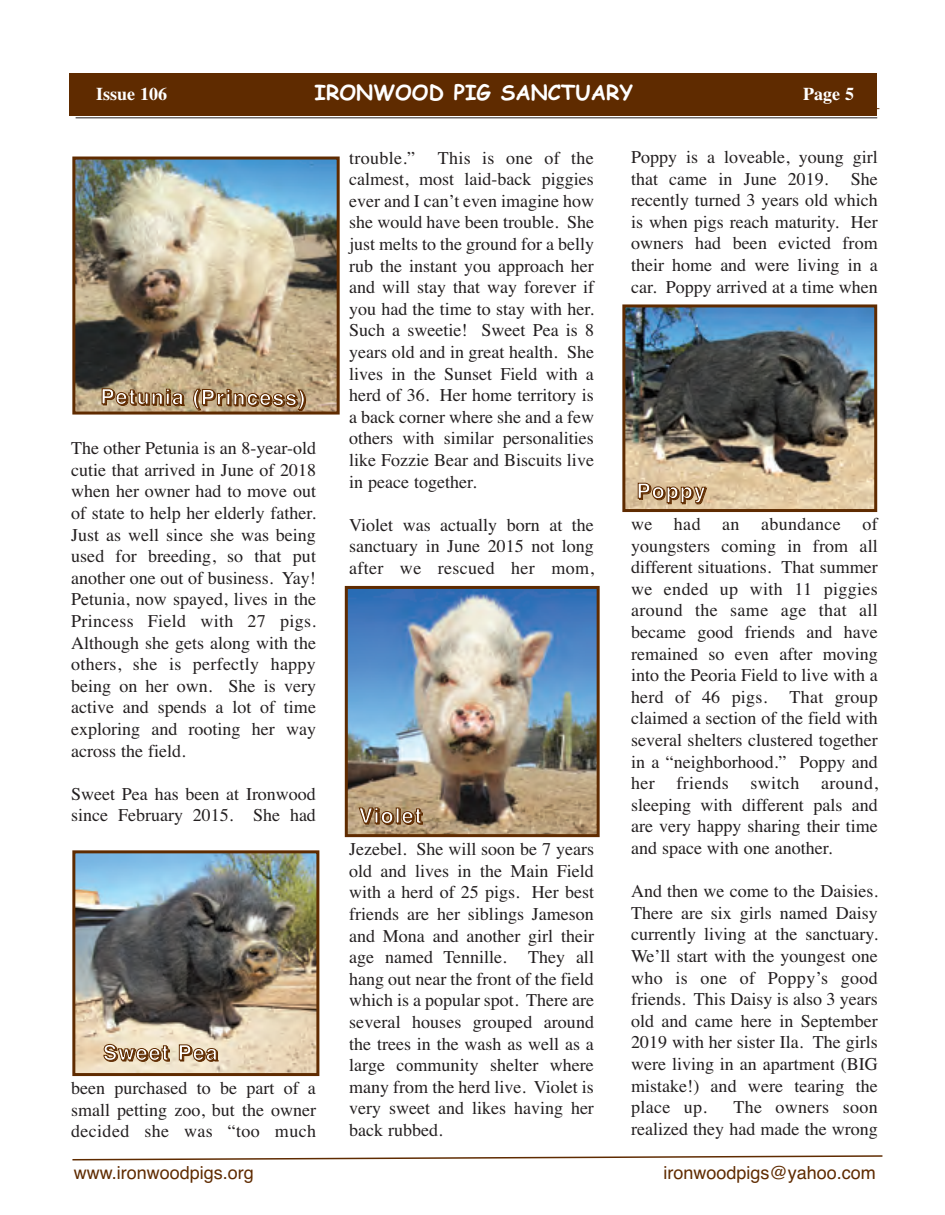
<style>
.page{position:relative;width:945px;height:1215px;background:#fff}
.page>*{position:absolute;margin:0;border:0;box-sizing:border-box;transform-origin:0 0}
.t1{font:700 21px "Helvetica";letter-spacing:.055em;color:#fff}
.t2{font:700 21px "Comic Sans MS";color:#fff}
.t3{font:18px/21.6px "Times";color:#231f20;text-align:justify}
.t4{font:18px "Helvetica";color:#5f2b00}
.t5{font:700 18px "Times";color:#fff}
.t6{font:18px "Times";letter-spacing:.02em;color:#231f20}
</style>
<div class="page">
<div style="left:70px;top:73px;width:807px;height:43px;background:#5f2b00"></div>
<svg style="left:72px;top:1155px;width:811px;height:6px"></svg>
<hr style="left:76px;top:118px;width:801px;height:1px;background:#231f20">
<img style="left:349px;top:590px;width:247px;height:243px">
<div style="left:345px;top:586px;width:255px;height:251px;border:3px solid #5f2b00"></div>
<img style="left:626px;top:308px;width:247px;height:200px">
<div style="left:622px;top:304px;width:255px;height:208px;border:3px solid #5f2b00"></div>
<img style="left:76px;top:161px;width:260px;height:250px">
<div style="left:72px;top:157px;width:268px;height:258px;border:3px solid #5f2b00"></div>
<img style="left:76px;top:854px;width:239px;height:218px">
<div style="left:72px;top:850px;width:247px;height:226px;border:3px solid #5f2b00"></div>
<svg style="left:359px;top:807px;width:35px;height:18px"></svg>
<div style="left:397px;top:809px;width:4px;height:15px;border:1px solid #5f2b00"></div>
<div style="left:396px;top:808px;width:3px;height:15px;border:1px solid #5f2b00"></div>
<svg style="left:402px;top:808px;width:21px;height:17px"></svg>
<svg style="left:104px;top:1044px;width:66px;height:18px"></svg>
<svg style="left:179px;top:1044px;width:39px;height:18px"></svg>
<svg style="left:102px;top:388px;width:83px;height:18px"></svg>
<svg style="left:193px;top:389px;width:113px;height:22px;background:#9a7851"></svg>
<svg style="left:638px;top:483px;width:69px;height:21px"></svg>
<p class="t5" style="left:96px;top:88px;width:72px">Issue 106</p>
<p class="t2" style="left:315px;top:84px;width:320px">IRONWOOD PIG SANCTUARY</p>
<p class="t5" style="left:803px;top:88px;width:52px">Page 5</p>
<p class="t1" style="left:100px;top:390px;width:206px">Petunia (Princess)</p>
<p class="t3" style="left:71px;top:439px;width:246px">The other Petunia is an 8-year-old cutie that arrived in June of 2018 when her owner had to move out of state to help her elderly father.<br>Just as well since she was being used for breeding, so that put another one out of business. Yay!<br>Petunia, now spayed, lives in the Princess Field with 27 pigs.<br>Although she gets along with the others, she is perfectly happy being on her own. She is very active and spends a lot of time exploring and rooting her way across the field.</p>
<p class="t3" style="left:71px;top:785px;width:246px">Sweet Pea has been at Ironwood since February 2015. She had</p>
<p class="t1" style="left:103px;top:1045px;width:116px">Sweet Pea</p>
<p class="t3" style="left:71px;top:1079px;width:246px">been purchased to be part of a small petting zoo, but the owner decided she was “too much</p>
<p class="t6" style="left:349px;top:151px;width:68px">trouble.”</p>
<p class="t3" style="left:349px;top:148px;width:246px;text-indent:89px">This is one of the calmest, most laid-back piggies ever and I can’t even imagine how she would have been trouble. She just melts to the ground for a belly rub the instant you approach her and will stay that way forever if you had the time to stay with her.<br>Such a sweetie! Sweet Pea is 8 years old and in great health. She lives in the Sunset Field with a herd of 36. Her home territory is a back corner where she and a few others with similar personalities like Fozzie Bear and Biscuits live in peace together.</p>
<p class="t3" style="left:349px;top:516px;width:246px">Violet was actually born at the sanctuary in June 2015 not long after we rescued her mom,</p>
<p class="t1" style="left:359px;top:808px;width:64px">Violet</p>
<p class="t3" style="left:349px;top:840px;width:246px">Jezebel. She will soon be 7 years old and lives in the Main Field with a herd of 25 pigs. Her best friends are her siblings Jameson and Mona and another girl their age named Tennille. They all hang out near the front of the field which is a popular spot. There are several houses grouped around the trees in the wash as well as a large community shelter where many from the herd live. Violet is very sweet and likes having her back rubbed.</p>
<p class="t3" style="left:631px;top:148px;width:248px">Poppy is a loveable, young girl that came in June 2019. She recently turned 3 years old which is when pigs reach maturity. Her owners had been evicted from their home and were living in a car. Poppy arrived at a time when</p>
<p class="t1" style="left:637px;top:483px;width:71px">Poppy</p>
<p class="t3" style="left:631px;top:515px;width:248px">we had an abundance of youngsters coming in from all different situations. That summer we ended up with 11 piggies around the same age that all became good friends and have remained so even after moving into the Peoria Field to live with a herd of 46 pigs. That group claimed a section of the field with several shelters clustered together in a “neighborhood.” Poppy and her friends switch around, sleeping with different pals and are very happy sharing their time and space with one another.</p>
<p class="t3" style="left:631px;top:882px;width:248px">And then we come to the Daisies.<br>There are six girls named Daisy currently living at the sanctuary.<br>We’ll start with the youngest one who is one of Poppy’s good friends. This Daisy is also 3 years old and came here in September 2019 with her sister Ila. The girls were living in an apartment (BIG mistake!) and were tearing the place up.</p>
<p class="t3" style="left:631px;top:1098px;width:248px;text-align:right">The owners soon<br>realized they had made the wrong</p>
<p class="t4" style="left:74px;top:1166px;width:182px">www.ironwoodpigs.org</p>
<p class="t4" style="left:663px;top:1166px;width:214px">ironwoodpigs@yahoo.com</p>
</div>
